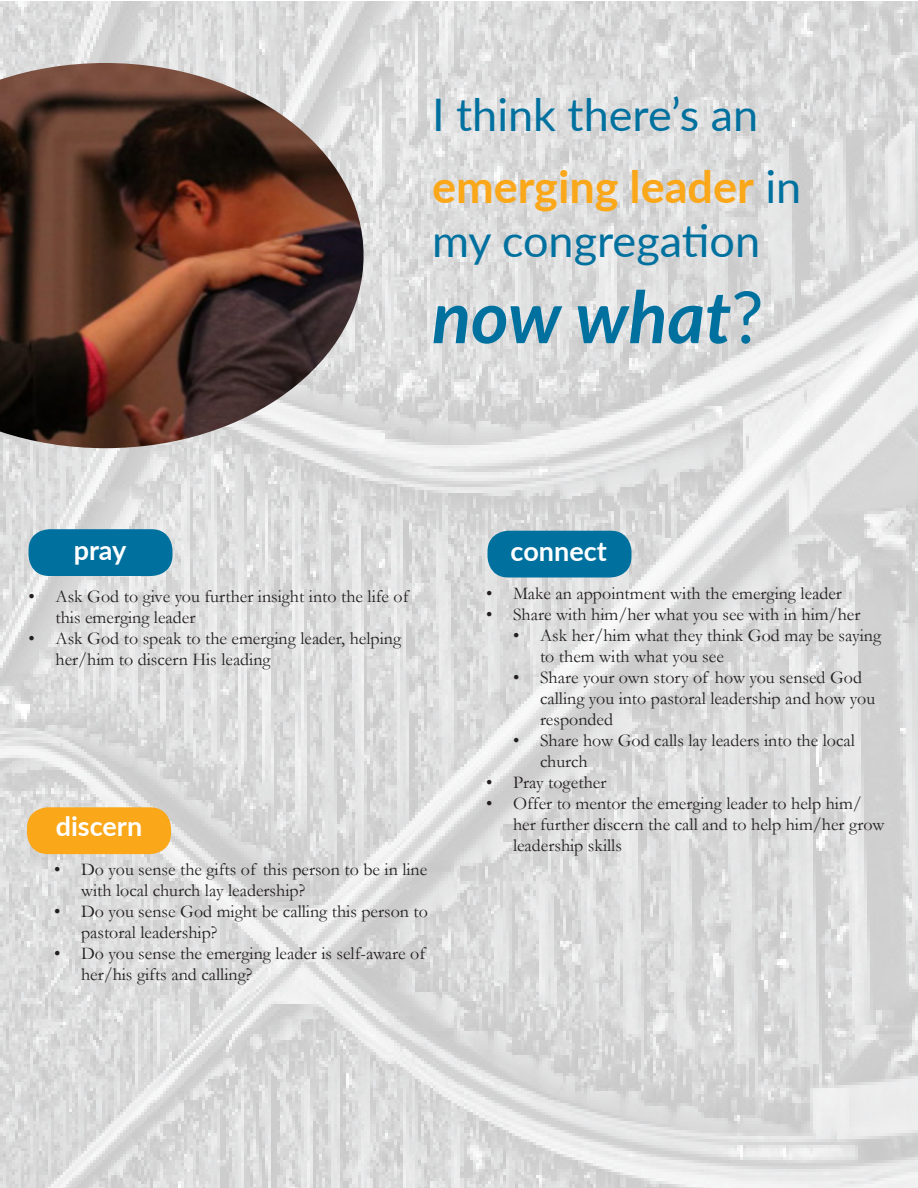
<style>
.page{position:relative;width:918px;height:1188px;background:#fff}
.page>*{position:absolute;margin:0;border:0;box-sizing:border-box;transform-origin:0 0}
.t1{font:italic 700 72px "Lato";color:#00719f}
.t2{font:45px/72px "Lato";color:#00719f}
.t3{font:700 27px "Lato";color:#fff}
.t4{font:18px/21px "Garamond";color:#231f20}
.s1{font-weight:700;color:#faa71a}
.s2{font-weight:400;font-style:normal}
</style>
<div class="page">
<img style="left:0;top:2px;width:918px;height:1186px">
<div style="left:27px;top:807px;width:144px;height:47px;background:#faa71a;border-radius:21px"></div>
<div style="left:28px;top:529px;width:144px;height:47px;background:#00719f;border-radius:21px"></div>
<div style="left:488px;top:531px;width:144px;height:47px;background:#00719f;border-radius:21px"></div>
<img style="left:0;top:63px;width:364px;height:385px">
<p class="t2" style="left:432px;top:77px;width:371px">I think there’s an <span class="s1">emerging leader</span> in</p>
<p class="t2" style="left:432px;top:203px;width:330px">my congregation</p>
<p class="t1" style="left:432px;top:264px;width:333px">now what<span class="s2">?</span></p>
<p class="t3" style="left:74px;top:530px;width:54px">pray</p>
<p class="t4" style="left:56px;top:586px;width:355px;text-indent:-27px">• Ask God to give you further insight into the life of this emerging leader</p>
<p class="t4" style="left:56px;top:628px;width:347px;text-indent:-27px">• Ask God to speak to the emerging leader, helping her/him to discern His leading</p>
<p class="t3" style="left:56px;top:807px;width:88px">discern</p>
<p class="t4" style="left:81px;top:858px;width:348px;text-indent:-27px">• Do you sense the gifts of this person to be in line with local church lay leadership?</p>
<p class="t4" style="left:81px;top:900px;width:348px;text-indent:-27px">• Do you sense God might be calling this person to pastoral leadership?</p>
<p class="t4" style="left:81px;top:942px;width:346px;text-indent:-27px">• Do you sense the emerging leader is self-aware of her/his gifts and calling?</p>
<p class="t3" style="left:511px;top:532px;width:98px">connect</p>
<p class="t4" style="left:486px;top:583px;width:357px">• Make an appointment with the emerging leader</p>
<p class="t4" style="left:486px;top:604px;width:376px">• Share with him/her what you see with in him/her</p>
<p class="t4" style="left:540px;top:625px;width:343px;text-indent:-27px">• Ask her/him what they think God may be saying to them with what you see</p>
<p class="t4" style="left:540px;top:667px;width:337px;text-indent:-27px">• Share your own story of how you sensed God calling you into pastoral leadership and how you responded</p>
<p class="t4" style="left:540px;top:730px;width:317px;text-indent:-27px">• Share how God calls lay leaders into the local church</p>
<p class="t4" style="left:486px;top:772px;width:122px">• Pray together</p>
<p class="t4" style="left:513px;top:793px;width:373px;text-indent:-27px">• Offer to mentor the emerging leader to help him/ her further discern the call and to help him/her grow leadership skills</p>
</div>
